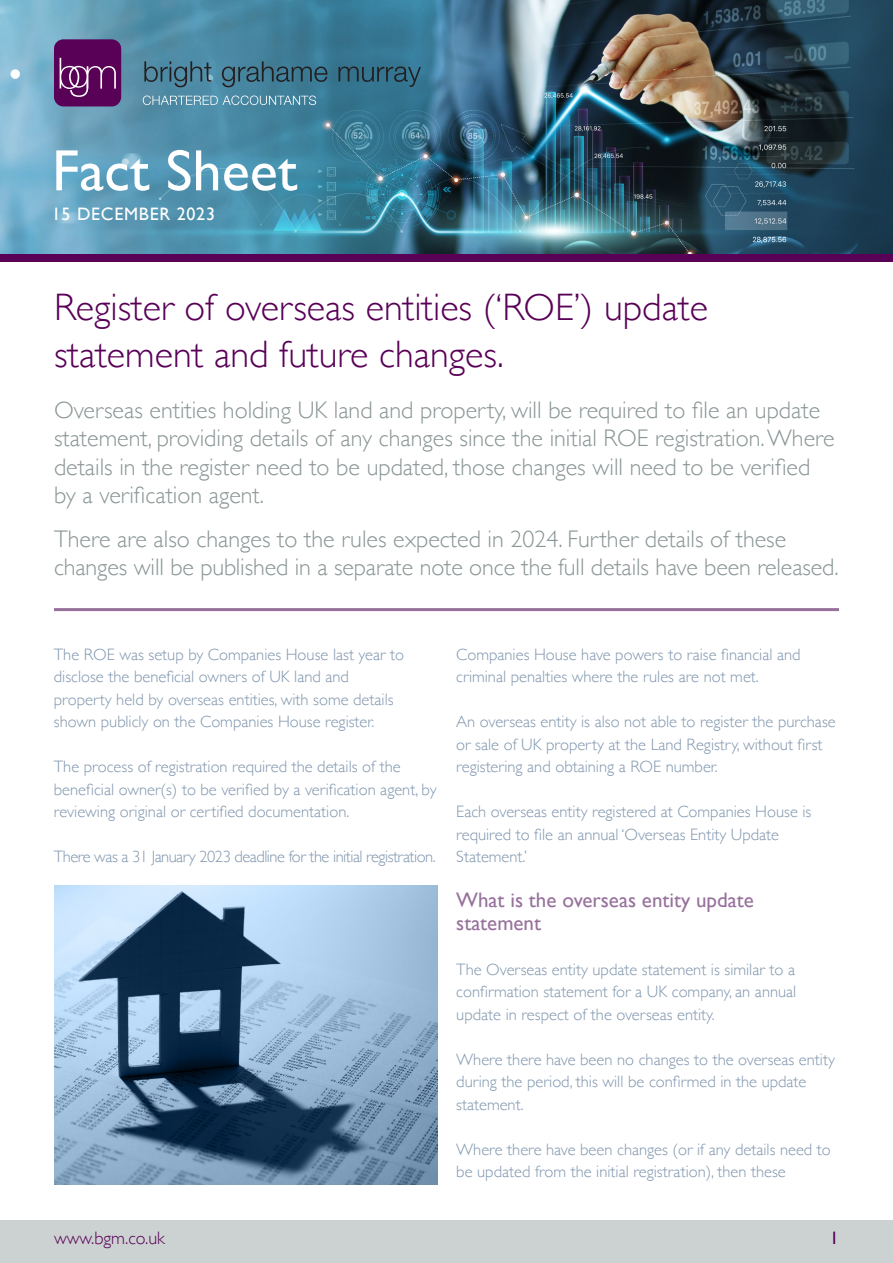
<style>
.page{position:relative;width:893px;height:1263px;background:#fff}
.page>*{position:absolute;margin:0;border:0;box-sizing:border-box;transform-origin:0 0}
.t1{font:58.5px "Gill Sans";color:#fff}
.t2{font:300 38.25px "Gill Sans";color:#590157}
.t3{font:300 24px/28.5px "Gill Sans";color:#8a9595}
.t4{font:21px "Gill Sans";color:#97719c}
.t5{font:18px "Gill Sans";letter-spacing:.04em;color:#fff}
.t6{font:300 18px "Gill Sans";color:#590157}
.t7{font:18px "Gill Sans";color:#590157}
.t8{font:300 16.5px/22.5px "Gill Sans";color:#8096ae}
.t9{font:300 16.5px "Gill Sans";letter-spacing:-.03em;color:#8096ae}
</style>
<div class="page">
<img style="left:0;top:0;width:893px;height:254px">
<div style="left:54px;top:39px;width:67px;height:67px;background:#590157;border-radius:9px"></div>
<svg style="left:144px;top:61px;width:277px;height:26px;background:#3b6e84"></svg>
<svg style="left:143px;top:96px;width:173px;height:9px;background:#72a3b7"></svg>
<svg style="left:60px;top:58px;width:56px;height:39px"></svg>
<div style="left:0;top:254px;width:893px;height:7px;background:#590157"></div>
<hr style="left:54px;top:608px;width:785px;height:3px;background:#97719c">
<img style="left:54px;top:885px;width:384px;height:299px">
<div style="left:0;top:1220px;width:893px;height:43px;background:#ccd2d2"></div>
<p class="t1" style="left:52px;top:136px;width:247px">Fact Sheet</p>
<p class="t5" style="left:52px;top:204px;width:165px">15 DECEMBER 2023</p>
<p class="t2" style="left:54px;top:277px;width:655px">Register of overseas entities (‘ROE’) update</p>
<p class="t2" style="left:54px;top:324px;width:451px">statement and future changes.</p>
<p class="t3" style="left:54px;top:394px;width:782px">Overseas entities holding UK land and property, will be required to file an update statement, providing details of any changes since the initial ROE registration. Where details in the register need to be updated, those changes will need to be verified</p>
<p class="t3" style="left:54px;top:480px;width:212px">by a verification agent.</p>
<p class="t3" style="left:54px;top:523px;width:734px">There are also changes to the rules expected in 2024. Further details of these</p>
<p class="t3" style="left:54px;top:552px;width:786px">changes will be published in a separate note once the full details have been released.</p>
<p class="t8" style="left:54px;top:642px;width:352px">The ROE was setup by Companies House last year to</p>
<p class="t8" style="left:54px;top:665px;width:297px">disclose the beneficial owners of UK land and</p>
<p class="t8" style="left:54px;top:687px;width:341px">property held by overseas entities, with some details shown publicly on the Companies House register.</p>
<p class="t8" style="left:54px;top:755px;width:384px">The process of registration required the details of the beneficial owner(s) to be verified by a verification agent, by reviewing original or certified documentation.</p>
<p class="t9" style="left:54px;top:844px;width:383px">There was a 31 January 2023 deadline for the initial registration.</p>
<p class="t8" style="left:456px;top:642px;width:346px">Companies House have powers to raise financial and</p>
<p class="t8" style="left:456px;top:665px;width:304px">criminal penalties where the rules are not met.</p>
<p class="t8" style="left:456px;top:710px;width:381px">An overseas entity is also not able to register the purchase or sale of UK property at the Land Registry, without first registering and obtaining a ROE number.</p>
<p class="t8" style="left:456px;top:800px;width:357px">Each overseas entity registered at Companies House is required to file an annual ‘Overseas Entity Update</p>
<p class="t8" style="left:456px;top:845px;width:72px">Statement.’</p>
<p class="t4" style="left:456px;top:888px;width:299px">What is the overseas entity update</p>
<p class="t4" style="left:456px;top:910px;width:86px">statement</p>
<p class="t8" style="left:456px;top:957px;width:340px">The Overseas entity update statement is similar to a</p>
<p class="t8" style="left:456px;top:980px;width:341px">confirmation statement for a UK company, an annual</p>
<p class="t8" style="left:456px;top:1002px;width:260px">update in respect of the overseas entity.</p>
<p class="t8" style="left:456px;top:1047px;width:380px">Where there have been no changes to the overseas entity during the period, this will be confirmed in the update statement.</p>
<p class="t8" style="left:456px;top:1137px;width:376px">Where there have been changes (or if any details need to be updated from the initial registration), then these</p>
<p class="t6" style="left:54px;top:1224px;width:112px">www.bgm.co.uk</p>
<p class="t7" style="left:830px;top:1227px;width:10px">1</p>
</div>
